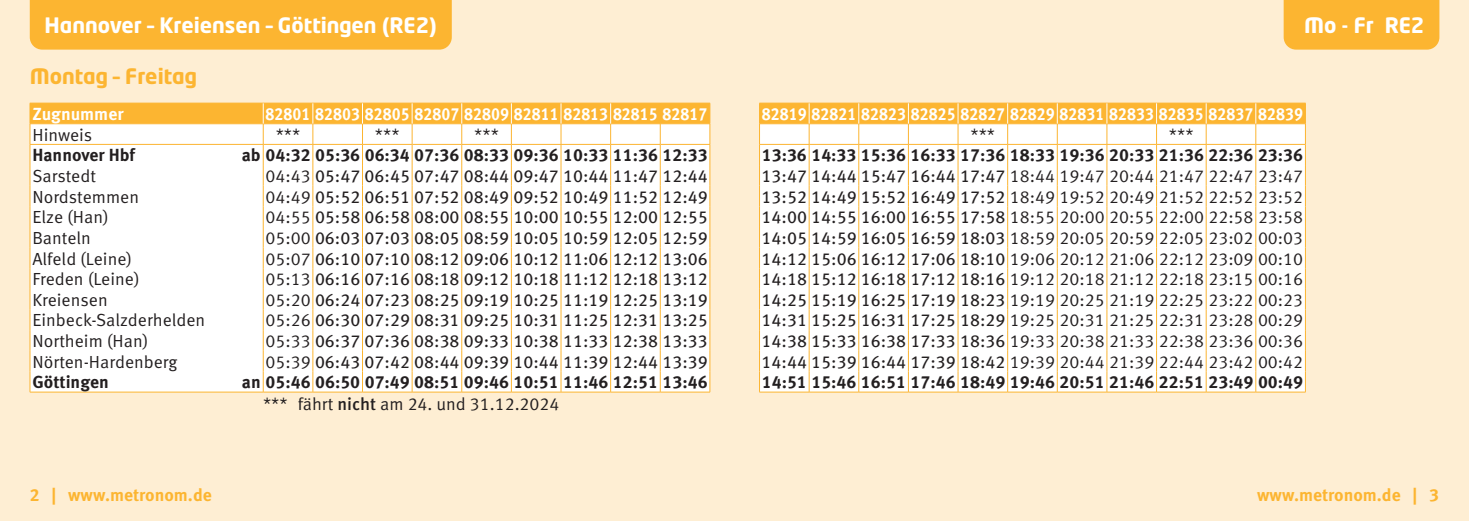
<style>
.page{position:relative;width:1469px;height:521px;background:#fff}
.page>*{position:absolute;margin:0;border:0;box-sizing:border-box;transform-origin:0 0}
.t1{font:700 21px "Neo Tech Std";color:#fff}
.t2{font:700 21px "Neo Tech Std";color:#fcb531}
.Tabelle_GT{font:17.5px "Meta Pro Norm";color:#231f20}
.Tabelle_GT-2{font:17.5px "Meta Pro";color:#231f20}
.Tabelle_GT-3{font:700 17.5px "Meta Pro";color:#231f20}
.Tabelle_GT-4{font:700 17.5px "Meta Pro";color:#fff;scale:.9 1}
.t3{font:700 17.5px "Meta Pro";color:#fcb531}
.Tabelle_GT-5{font:700 17.5px "Meta Pro";color:#fff}
.s1{font-family:"Meta Pro Norm"}
.s2{font-family:"Meta Pro"}
.s3{font-family:"Meta Pro";font-weight:500}
</style>
<div class="page">
<div style="left:0;top:0;width:734px;height:521px;background:#feeed3"></div>
<div style="left:734px;top:0;width:734px;height:521px;background:#feeed3"></div>
<div style="left:30px;top:0;width:422px;height:50px;background:#fcb531"></div>
<div style="left:1283px;top:0;width:156px;height:50px;background:#fcb531"></div>
<hr style="left:30px;top:392px;width:233px;height:1px;background:#fcb531">
<hr style="left:263px;top:392px;width:50px;height:1px;background:#fcb531">
<hr style="left:313px;top:392px;width:49px;height:1px;background:#fcb531">
<hr style="left:362px;top:392px;width:50px;height:1px;background:#fcb531">
<hr style="left:412px;top:392px;width:50px;height:1px;background:#fcb531">
<hr style="left:462px;top:392px;width:49px;height:1px;background:#fcb531">
<hr style="left:511px;top:392px;width:50px;height:1px;background:#fcb531">
<hr style="left:561px;top:392px;width:49px;height:1px;background:#fcb531">
<hr style="left:610px;top:392px;width:50px;height:1px;background:#fcb531">
<hr style="left:660px;top:392px;width:50px;height:1px;background:#fcb531">
<hr style="left:759px;top:392px;width:50px;height:1px;background:#fcb531">
<hr style="left:809px;top:392px;width:49px;height:1px;background:#fcb531">
<hr style="left:858px;top:392px;width:50px;height:1px;background:#fcb531">
<hr style="left:908px;top:392px;width:50px;height:1px;background:#fcb531">
<hr style="left:958px;top:392px;width:49px;height:1px;background:#fcb531">
<hr style="left:1007px;top:392px;width:50px;height:1px;background:#fcb531">
<hr style="left:1057px;top:392px;width:49px;height:1px;background:#fcb531">
<hr style="left:1106px;top:392px;width:50px;height:1px;background:#fcb531">
<hr style="left:1156px;top:392px;width:50px;height:1px;background:#fcb531">
<hr style="left:1206px;top:392px;width:49px;height:1px;background:#fcb531">
<hr style="left:1255px;top:392px;width:50px;height:1px;background:#fcb531">
<svg style="left:30px;top:103px;width:1276px;height:289px;background:#fef7ea"></svg>
<p class="t1" style="left:45px;top:12px;width:394px">Hannover – Kreiensen – Göttingen (RE2)</p>
<p class="t1" style="left:1303px;top:12px;width:122px">Mo - Fr RE2</p>
<p class="t2" style="left:30px;top:63px;width:168px">Montag – Freitag</p>
<p class="Tabelle_GT-5" style="left:32px;top:100px;width:93px">Zugnummer</p>
<p class="Tabelle_GT-4" style="left:265px;top:100px;width:492px">82801 82803 82805 82807 82809 82811 82813 82815 82817</p>
<p class="Tabelle_GT-4" style="left:762px;top:100px;width:603px">82819 82821 82823 82825 82827 82829 82831 82833 82835 82837 82839</p>
<p class="Tabelle_GT" style="left:32px;top:121px;width:61px">Hinweis</p>
<p class="Tabelle_GT" style="left:276px;top:121px;width:26px">***</p>
<p class="Tabelle_GT" style="left:375px;top:121px;width:26px">***</p>
<p class="Tabelle_GT" style="left:474px;top:121px;width:26px">***</p>
<p class="Tabelle_GT" style="left:970px;top:121px;width:26px">***</p>
<p class="Tabelle_GT" style="left:1168px;top:121px;width:26px">***</p>
<p class="Tabelle_GT-3" style="left:32px;top:142px;width:104px">Hannover Hbf</p>
<p class="Tabelle_GT-3" style="left:242px;top:142px;width:467px">ab 04:32 05:36 06:34 07:36 08:33 09:36 10:33 11:36 12:33</p>
<p class="Tabelle_GT-3" style="left:761px;top:142px;width:543px">13:36 14:33 15:36 16:33 17:36 18:33 19:36 20:33 21:36 22:36 23:36</p>
<p class="Tabelle_GT" style="left:32px;top:163px;width:65px">Sarstedt</p>
<p class="Tabelle_GT-2" style="left:265px;top:162px;width:444px"><span class="s1">04:43</span> 05:47 06:45 07:47 08:44 09:47 10:44 11:47 12:44</p>
<p class="Tabelle_GT" style="left:761px;top:163px;width:543px"><span class="s2">13:47 14:44 15:47 16:44 17:47</span> 18:44 19:47 20:44 21:47 22:47 23:47</p>
<p class="Tabelle_GT" style="left:32px;top:183px;width:108px">Nordstemmen</p>
<p class="Tabelle_GT-2" style="left:265px;top:183px;width:444px"><span class="s1">04:49</span> 05:52 06:51 07:52 08:49 09:52 10:49 11:52 12:49</p>
<p class="Tabelle_GT" style="left:761px;top:183px;width:543px"><span class="s2">13:52 14:49 15:52 16:49 17:52</span> 18:49 19:52 20:49 21:52 22:52 23:52</p>
<p class="Tabelle_GT" style="left:32px;top:204px;width:78px">Elze (Han)</p>
<p class="Tabelle_GT-2" style="left:265px;top:204px;width:444px"><span class="s1">04:55</span> 05:58 06:58 08:00 08:55 10:00 10:55 12:00 12:55</p>
<p class="Tabelle_GT" style="left:761px;top:204px;width:543px"><span class="s2">14:00 14:55 16:00 16:55 17:58</span> 18:55 20:00 20:55 22:00 22:58 23:58</p>
<p class="Tabelle_GT" style="left:32px;top:225px;width:60px">Banteln</p>
<p class="Tabelle_GT-2" style="left:265px;top:224px;width:444px"><span class="s1">05:00</span> 06:03 07:03 08:05 08:59 10:05 10:59 12:05 12:59</p>
<p class="Tabelle_GT" style="left:761px;top:225px;width:543px"><span class="s2">14:05 14:59 16:05 16:59 18:03</span> 18:59 20:05 20:59 22:05 23:02 00:03</p>
<p class="Tabelle_GT" style="left:32px;top:245px;width:101px">Alfeld (Leine)</p>
<p class="Tabelle_GT-2" style="left:265px;top:245px;width:444px"><span class="s1">05:07</span> 06:10 07:10 08:12 09:06 10:12 11:06 12:12 13:06</p>
<p class="Tabelle_GT" style="left:761px;top:245px;width:543px"><span class="s2">14:12 15:06 16:12 17:06 18:10</span> 19:06 20:12 21:06 22:12 23:09 00:10</p>
<p class="Tabelle_GT" style="left:32px;top:266px;width:109px">Freden (Leine)</p>
<p class="Tabelle_GT-2" style="left:265px;top:266px;width:444px"><span class="s1">05:13</span> 06:16 07:16 08:18 09:12 10:18 11:12 12:18 13:12</p>
<p class="Tabelle_GT" style="left:761px;top:266px;width:543px"><span class="s2">14:18 15:12 16:18 17:12 18:16</span> 19:12 20:18 21:12 22:18 23:15 00:16</p>
<p class="Tabelle_GT" style="left:32px;top:286px;width:77px">Kreiensen</p>
<p class="Tabelle_GT-2" style="left:265px;top:286px;width:444px"><span class="s1">05:20</span> 06:24 07:23 08:25 09:19 10:25 11:19 12:25 13:19</p>
<p class="Tabelle_GT" style="left:761px;top:286px;width:543px"><span class="s2">14:25 15:19 16:25 17:19 18:23</span> 19:19 20:25 21:19 22:25 23:22 00:23</p>
<p class="Tabelle_GT" style="left:32px;top:307px;width:174px">Einbeck-Salzderhelden</p>
<p class="Tabelle_GT-2" style="left:265px;top:307px;width:444px"><span class="s1">05:26</span> 06:30 07:29 08:31 09:25 10:31 11:25 12:31 13:25</p>
<p class="Tabelle_GT" style="left:761px;top:307px;width:543px"><span class="s2">14:31 15:25 16:31 17:25 18:29</span> 19:25 20:31 21:25 22:31 23:28 00:29</p>
<p class="Tabelle_GT" style="left:32px;top:328px;width:118px">Northeim (Han)</p>
<p class="Tabelle_GT-2" style="left:265px;top:328px;width:444px"><span class="s1">05:33</span> 06:37 07:36 08:38 09:33 10:38 11:33 12:38 13:33</p>
<p class="Tabelle_GT" style="left:761px;top:328px;width:543px"><span class="s2">14:38 15:33 16:38 17:33 18:36</span> 19:33 20:38 21:33 22:38 23:36 00:36</p>
<p class="Tabelle_GT" style="left:32px;top:348px;width:146px">Nörten-Hardenberg</p>
<p class="Tabelle_GT-2" style="left:265px;top:348px;width:444px"><span class="s1">05:39</span> 06:43 07:42 08:44 09:39 10:44 11:39 12:44 13:39</p>
<p class="Tabelle_GT" style="left:761px;top:348px;width:543px"><span class="s2">14:44 15:39 16:44 17:39 18:42</span> 19:39 20:44 21:39 22:44 23:42 00:42</p>
<p class="Tabelle_GT-3" style="left:32px;top:369px;width:78px">Göttingen</p>
<p class="Tabelle_GT-3" style="left:242px;top:369px;width:467px">an 05:46 06:50 07:49 08:51 09:46 10:51 11:46 12:51 13:46</p>
<p class="Tabelle_GT-3" style="left:761px;top:369px;width:543px">14:51 15:46 16:51 17:46 18:49 19:46 20:51 21:46 22:51 23:49 00:49</p>
<p class="Tabelle_GT" style="left:263px;top:391px;width:298px">*** fährt <span class="s3">nicht</span> am 24. und 31.12.2024</p>
<p class="t3" style="left:30px;top:481px;width:183px">2 | www.metronom.de</p>
<p class="t3" style="left:1257px;top:481px;width:183px">www.metronom.de | 3</p>
</div>
